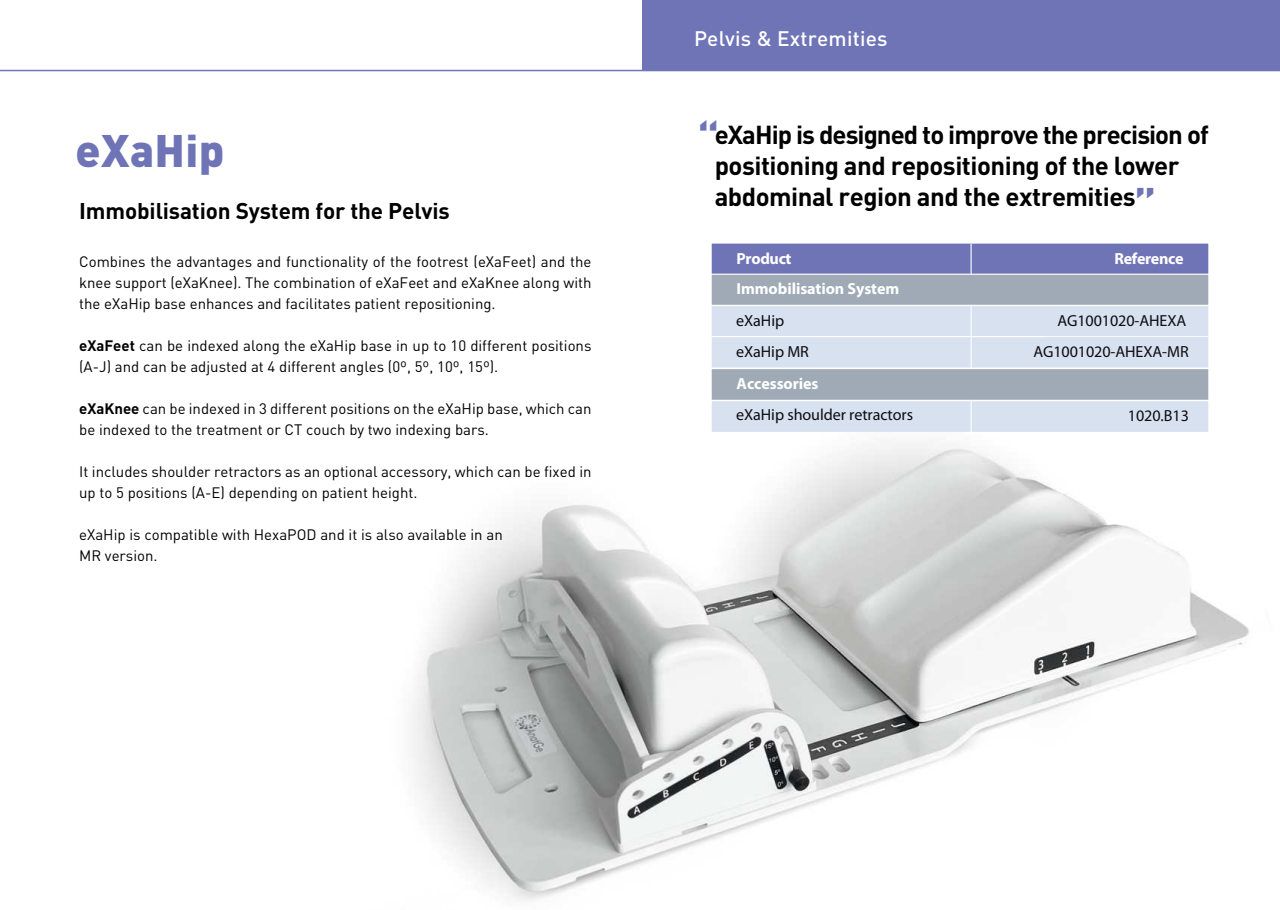
<style>
.page{position:relative;width:1280px;height:910px;background:#fff}
.page>*{position:absolute;margin:0;border:0;box-sizing:border-box;transform-origin:0 0}
.t1{font:900 45px "DIN Pro";letter-spacing:.01em;color:#6f74b7}
.t2{font:700 25.65px/30.9px "DIN Pro";letter-spacing:-.02em;color:#000}
.t3{font:700 22.5px "DIN Pro";letter-spacing:-.005em;color:#000}
.t4{font:500 20.85px "DIN Pro";letter-spacing:.01em;color:#fff}
.t5{font:16.05px "Myriad Pro";letter-spacing:-.005em;color:#0f0c12}
.t6{font:700 16.05px "Myriad Pro";letter-spacing:-.005em;color:#fff}
.t7{font:15px/21px "DIN Pro";color:#000}
.s1{font-weight:700}
.s2{font-size:46.5px;color:#6f74b7}
</style>
<div class="page">
<img style="left:412px;top:243px;width:837px;height:658px">
<hr style="left:707px;top:274px;width:507px;height:1px;background:#fff">
<hr style="left:705px;top:305px;width:511px;height:1px;background:#fff">
<hr style="left:705px;top:336px;width:340px;height:1px;background:#fff">
<svg style="left:712px;top:244px;width:496px;height:188px"></svg>
<hr style="left:970px;top:244px;width:2px;height:30px;background:#fff">
<hr style="left:970px;top:305px;width:2px;height:64px;background:#fff">
<hr style="left:970px;top:400px;width:2px;height:32px;background:#fff">
<hr style="left:0;top:70px;width:1280px;height:1px;background:#6f74b7">
<div style="left:643px;top:0;width:637px;height:71px;background:#6f74b7"></div>
<h1 class="t1" style="left:76px;top:131px;width:150px">eXaHip</h1>
<h3 class="t3" style="left:79px;top:201px;width:372px">Immobilisation System for the Pelvis</h3>
<p class="t7" style="left:79px;top:253px;width:514px;text-align:justify">Combines the advantages and functionality of the footrest (eXaFeet) and the knee support (eXaKnee). The combination of eXaFeet and eXaKnee along with the eXaHip base enhances and facilitates patient repositioning.</p>
<p class="t7" style="left:79px;top:337px;width:514px"><span class="s1">eXaFeet</span> can be indexed along the eXaHip base in up to 10 different positions (A-J) and can be adjusted at 4 different angles (0º, 5º, 10º, 15º).</p>
<p class="t7" style="left:79px;top:400px;width:514px"><span class="s1">eXaKnee</span> can be indexed in 3 different positions on the eXaHip base, which can be indexed to the treatment or CT couch by two indexing bars.</p>
<p class="t7" style="left:79px;top:463px;width:514px">It includes shoulder retractors as an optional accessory, which can be fixed in up to 5 positions (A-E) depending on patient height.</p>
<p class="t7" style="left:79px;top:526px;width:425px">eXaHip is compatible with HexaPOD and it is also available in an<br>MR version.</p>
<h3 class="t4" style="left:694px;top:31px;width:195px">Pelvis &amp; Extremities</h3>
<h2 class="t2" style="left:715px;top:121px;width:496px;text-indent:-17px"><span class="s2">“</span>eXaHip is designed to improve the precision of positioning and repositioning of the lower abdominal region and the extremities<span class="s2">”</span></h2>
<p class="t6" style="left:737px;top:253px;width:56px">Product</p>
<p class="t6" style="left:1114px;top:253px;width:71px">Reference</p>
<p class="t6" style="left:737px;top:283px;width:164px">Immobilisation System</p>
<p class="t5" style="left:736px;top:314px;width:49px">eXaHip</p>
<p class="t5" style="left:736px;top:344px;width:74px">eXaHip MR</p>
<p class="t6" style="left:737px;top:378px;width:83px">Accessories</p>
<p class="t5" style="left:736px;top:408px;width:178px">eXaHip shoulder retractors</p>
<p class="t5" style="left:1057px;top:314px;width:130px">AG1001020-AHEXA</p>
<p class="t5" style="left:1033px;top:344px;width:157px">AG1001020-AHEXA-MR</p>
<p class="t5" style="left:1128px;top:409px;width:62px">1020.B13</p>
</div>
